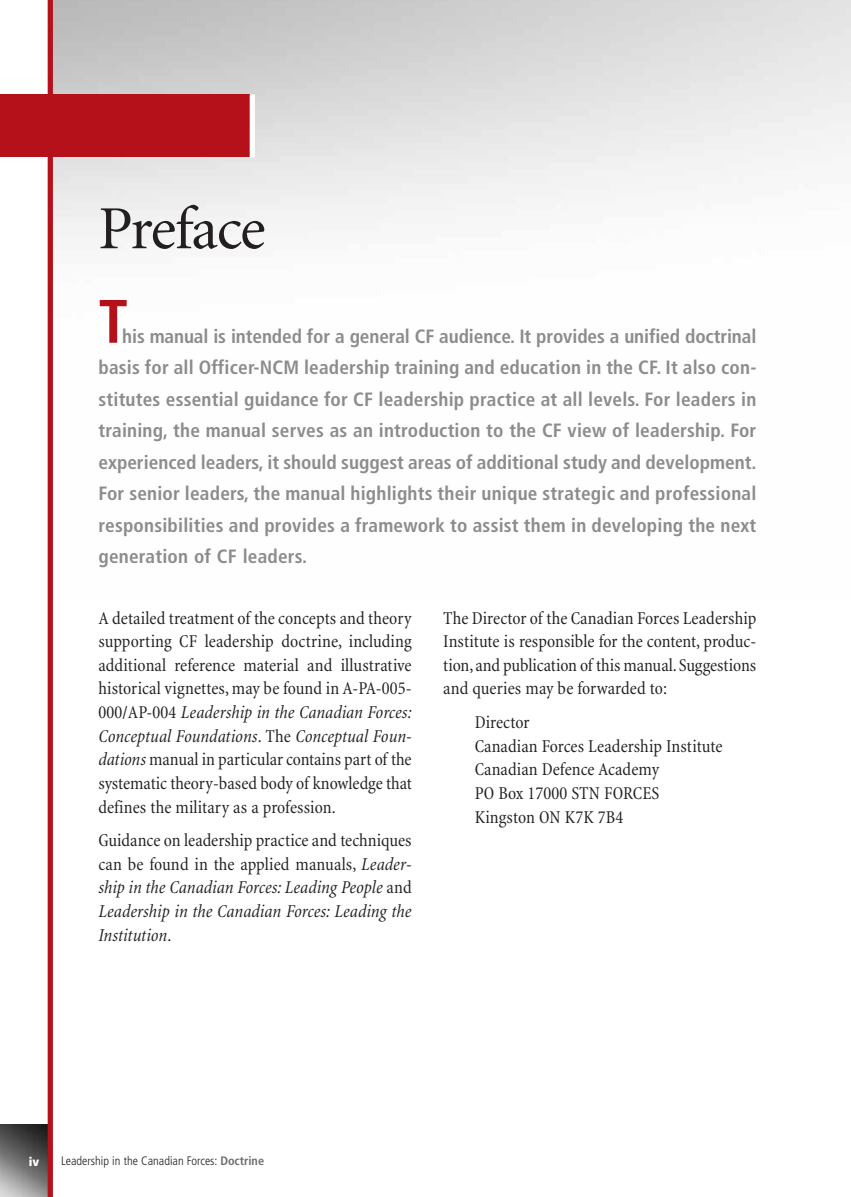
<style>
.page{position:relative;width:851px;height:1197px;background:#fff}
.page>*{position:absolute;margin:0;border:0;box-sizing:border-box;transform-origin:0 0}
.t1{font:61.25px "Minion";letter-spacing:-.03em;color:#231f20}
.t2{font:700 condensed 61.25px "Frutiger";color:#b5111a}
.t3{font:700 condensed 19.25px/31.5px "Frutiger";letter-spacing:.01em;color:#8a8c8e;text-align:justify}
.t4{font:condensed 18.38px/23.6px "Minion";letter-spacing:.005em;color:#231f20;text-align:justify}
.t5{font:italic condensed 18.38px/23.6px "Minion";color:#231f20;text-align:justify}
.t6{font:300 condensed 12.25px "Frutiger";color:#231f20}
.t7{font:900 condensed 12.25px "Frutiger";color:#fff}
.s1{font-style:italic}
.s2{font-style:normal}
.s3{font-weight:700;color:#6d6e70}
</style>
<div class="page">
<img style="left:0;top:1124px;width:48px;height:73px">
<div style="left:48px;top:0;width:5px;height:1197px;background:#b5111a"></div>
<div style="left:0;top:94px;width:250px;height:64px;background:#b5111a"></div>
<h1 class="t1" style="left:98px;top:205px;width:169px">Preface</h1>
<h1 class="t2" style="left:98px;top:297px;width:31px">T</h1>
<p class="t3" style="left:98px;top:322px;width:659px;text-indent:24px">his manual is intended for a general CF audience. It provides a unified doctrinal basis for all Officer-NCM leadership training and education in the CF. It also con&shy;stitutes essential guidance for CF leadership practice at all levels. For leaders in training, the manual serves as an introduction to the CF view of leadership. For experienced leaders, it should suggest areas of additional study and development.<br>For senior leaders, the manual highlights their unique strategic and professional responsibilities and provides a framework to assist them in developing the next generation of CF leaders.</p>
<p class="t4" style="left:98px;top:607px;width:315px">A detailed treatment of the concepts and theory supporting CF leadership doctrine, including additional reference material and illustrative historical vignettes, may be found in A-PA-005- 000/AP-004 <span class="s1">Leadership in the Canadian Forces:<br>Conceptual Foundations</span>. The <span class="s1">Conceptual Foun&shy;dations</span> manual in particular contains part of the systematic theory-based body of knowledge that defines the military as a profession.</p>
<p class="t5" style="left:98px;top:830px;width:315px"><span class="s2">Guidance on leadership practice and techniques can be found in the applied manuals,</span> Leader&shy;ship in the Canadian Forces: Leading People <span class="s2">and </span>Leadership in the Canadian Forces: Leading the Institution<span class="s2">.</span></p>
<p class="t4" style="left:443px;top:607px;width:315px">The Director of the Canadian Forces Leadership Institute is responsible for the content, produc&shy;tion,and publication of this manual.Suggestions and queries may be forwarded to:</p>
<p class="t4" style="left:474px;top:712px;width:249px;text-align:left">Director<br>Canadian Forces Leadership Institute<br>Canadian Defence Academy<br>PO Box 17000 STN FORCES<br>Kingston ON K7K 7B4</p>
<p class="t7" style="left:29px;top:1157px;width:12px">iv</p>
<p class="t6" style="left:61px;top:1156px;width:204px">Leadership in the Canadian Forces: <span class="s3">Doctrine</span></p>
</div>
